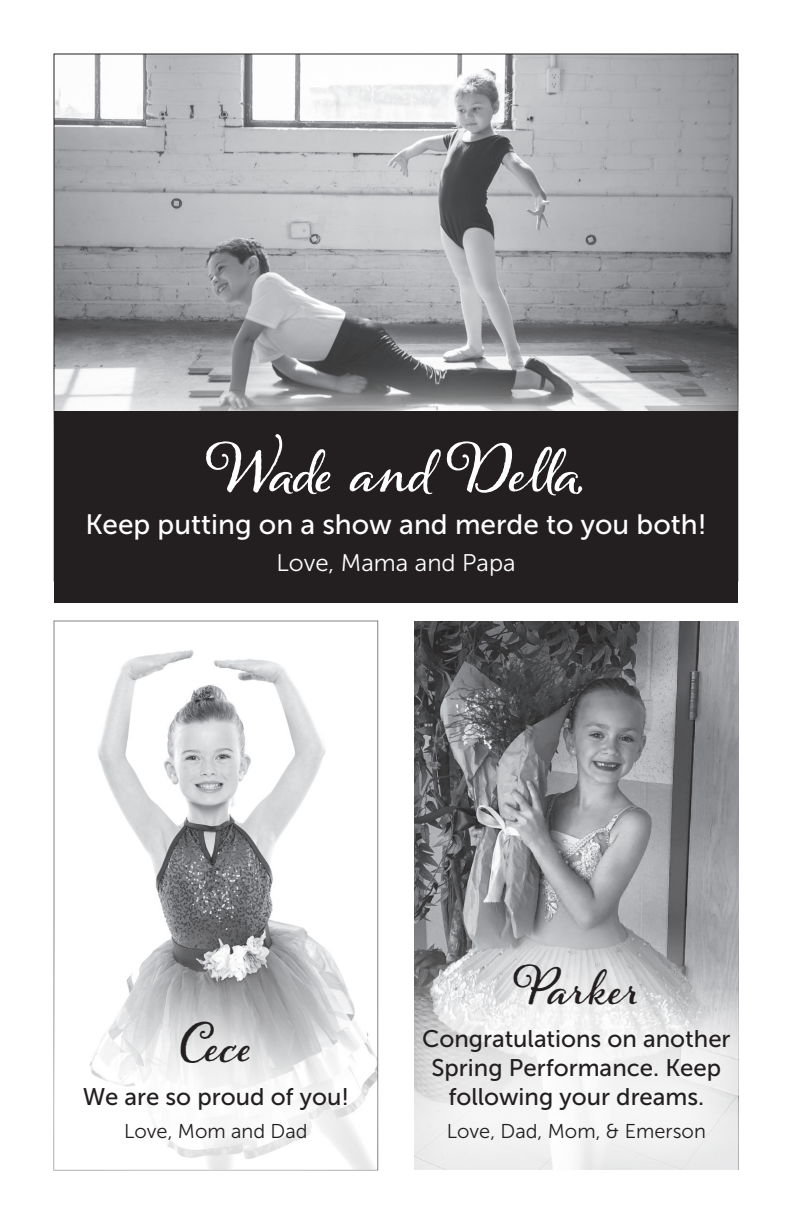
<style>
.page{position:relative;width:792px;height:1224px;background:#fff}
.page>*{position:absolute;margin:0;border:0;box-sizing:border-box;transform-origin:0 0}
.body{font:700 60px "Alana";color:#fff}
.body-2{font:700 48px "Alana";letter-spacing:.015em;color:#231f20}
.body-3{font:28px "Museo Sans 500";color:#fff}
.body-4{font:24px/28.8px "Museo Sans 500";color:#231f20;text-align:center}
.body-5{font:24px "Museo Sans 300";color:#fff}
.body-6{font:20px "Museo Sans 300";color:#231f20}
</style>
<div class="page">
<img style="left:56px;top:56px;width:680px;height:304px">
<div style="left:2px;top:360px;width:787px;height:294px;background:#fff;opacity:.75"></div>
<div style="left:54px;top:411px;width:684px;height:192px;background:#231f20"></div>
<img style="left:56px;top:622px;width:320px;height:297px">
<svg style="left:54px;top:919px;width:278px;height:37px"></svg>
<div style="left:19px;top:956px;width:394px;height:250px;background:#fff;opacity:.75"></div>
<img style="left:414px;top:621px;width:324px;height:277px">
<div style="left:358px;top:898px;width:434px;height:308px;background:#fff;opacity:.75"></div>
<p class="body" style="left:210px;top:435px;width:374px">Wade and Della,</p>
<p class="body-3" style="left:85px;top:509px;width:623px">Keep putting on a show and merde to you both!</p>
<p class="body-5" style="left:276px;top:550px;width:241px">Love, Mama and Papa</p>
<p class="body-2" style="left:180px;top:1017px;width:73px">Cece</p>
<p class="body-4" style="left:83px;top:1082px;width:268px">We are so proud of you!</p>
<p class="body-6" style="left:124px;top:1120px;width:185px">Love, Mom and Dad</p>
<p class="body-2" style="left:516px;top:959px;width:122px">Parker</p>
<p class="body-4" style="left:422px;top:1024px;width:310px">Congratulations on another<br>Spring Performance. Keep following your dreams.</p>
<p class="body-6" style="left:447px;top:1120px;width:261px">Love, Dad, Mom, &amp; Emerson</p>
</div>
